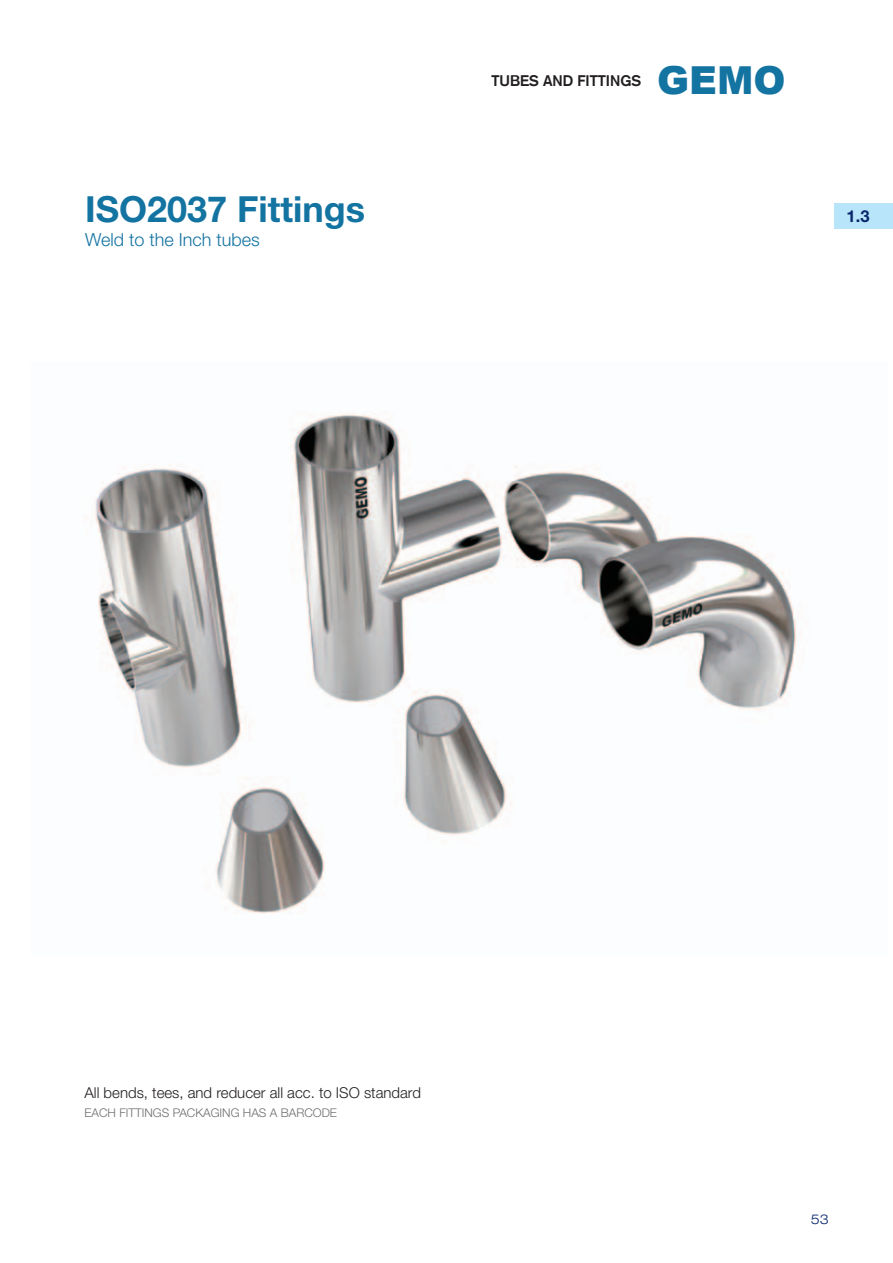
<style>
.page{position:relative;width:893px;height:1263px;background:#fff}
.page>*{position:absolute;margin:0;border:0;box-sizing:border-box;transform-origin:0 0}
.t1{font:900 38.55px "Arial";color:#1373a1}
.t2{font:700 36px "Helvetica Neue LT Pro";color:#1373a1}
.t3{font:300 18px "Helvetica Neue LT Pro";color:#1373a1}
._1_1{font:700 16.5px "Helvetica Neue LT Pro";color:#08276c}
.t4{font:300 15px "Helvetica Neue LT Pro";color:#231f20}
.t5{font:700 15px "Akzidenz Grotesk";color:#231f20}
.t6{font:300 expanded 13.5px "Helvetica Neue LT Pro";color:#08276c}
.t7{font:300 12px "Helvetica Neue LT Pro";color:#6c6d70}
</style>
<div class="page">
<div style="left:834px;top:203px;width:59px;height:26px;background:#b9e5fa"></div>
<img style="left:85px;top:413px;width:716px;height:501px">
<p class="t2" style="left:85px;top:187px;width:282px">ISO2037 Fittings</p>
<p class="t3" style="left:85px;top:229px;width:176px">Weld to the Inch tubes</p>
<p class="t5" style="left:491px;top:72px;width:151px">TUBES AND FITTINGS</p>
<p class="t1" style="left:657px;top:52px;width:130px">GEMO</p>
<p class="_1_1" style="left:847px;top:206px;width:24px">1.3</p>
<p class="t4" style="left:84px;top:1084px;width:338px">All bends, tees, and reducer all acc. to ISO standard</p>
<p class="t7" style="left:84px;top:1105px;width:254px">EACH FITTINGS PACKAGING HAS A BARCODE</p>
<p class="t6" style="left:811px;top:1211px;width:20px">53</p>
</div>
